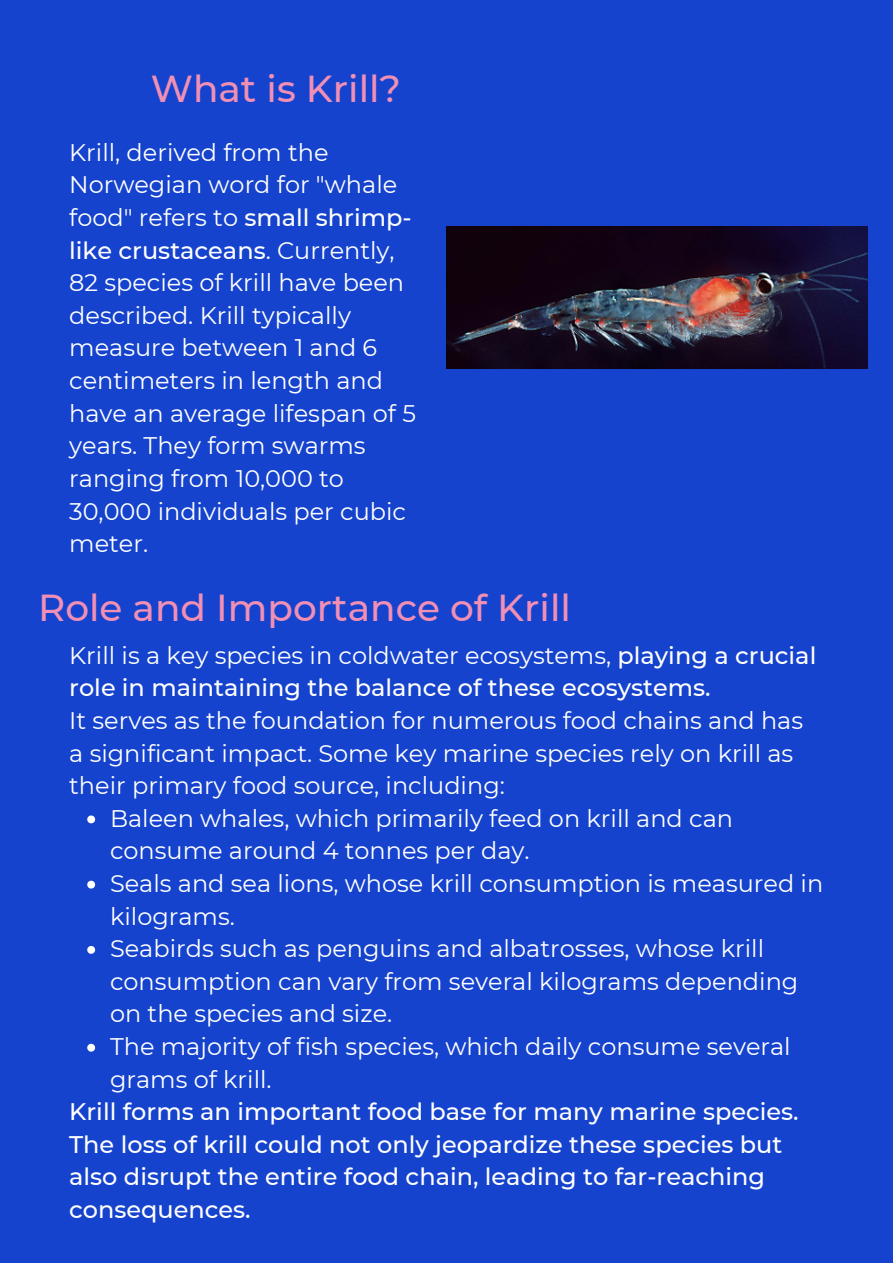
<style>
.page{position:relative;width:893px;height:1264px;background:#fff}
.page>*{position:absolute;margin:0;border:0;box-sizing:border-box;transform-origin:0 0}
.t1{font:500 37.5px "Montserrat";color:#f18fb5}
.t2{font:24px/32.5px "Montserrat";color:#fff}
.t3{font:500 24px/32.5px "Montserrat";color:#fff}
.s1{font-weight:500}
.s2{font-weight:400}
</style>
<div class="page">
<div style="left:0;top:0;width:892px;height:1262px;background:#1543cd"></div>
<img style="left:446px;top:226px;width:420px;height:143px">
<svg style="left:87px;top:815px;width:8px;height:8px"></svg>
<svg style="left:87px;top:880px;width:8px;height:8px"></svg>
<svg style="left:87px;top:946px;width:8px;height:7px"></svg>
<svg style="left:87px;top:1043px;width:8px;height:8px"></svg>
<p class="t1" style="left:151px;top:65px;width:252px">What is Krill?</p>
<p class="t2" style="left:69px;top:136px;width:348px">Krill, derived from the<br>Norwegian word for "whale food" refers to <span class="s1">small shrimp&shy;like crustaceans</span>. Currently,<br>82 species of krill have been described. Krill typically measure between 1 and 6 centimeters in length and have an average lifespan of 5 years. They form swarms ranging from 10,000 to<br>30,000 individuals per cubic meter.</p>
<p class="t1" style="left:38px;top:585px;width:534px">Role and Importance of Krill</p>
<p class="t3" style="left:69px;top:638px;width:748px"><span class="s2">Krill is a key species in coldwater ecosystems,</span> playing a crucial role in maintaining the balance of these ecosystems.</p>
<p class="t2" style="left:69px;top:704px;width:735px">It serves as the foundation for numerous food chains and has a significant impact. Some key marine species rely on krill as their primary food source, including:</p>
<p class="t2" style="left:110px;top:801px;width:624px">Baleen whales, which primarily feed on krill and can consume around 4 tonnes per day.</p>
<p class="t2" style="left:110px;top:867px;width:714px">Seals and sea lions, whose krill consumption is measured in kilograms.</p>
<p class="t2" style="left:110px;top:932px;width:689px">Seabirds such as penguins and albatrosses, whose krill consumption can vary from several kilograms depending on the species and size.</p>
<p class="t2" style="left:110px;top:1030px;width:682px">The majority of fish species, which daily consume several grams of krill.</p>
<p class="t3" style="left:69px;top:1095px;width:730px">Krill forms an important food base for many marine species.<br>The loss of krill could not only jeopardize these species but also disrupt the entire food chain, leading to far-reaching consequences.</p>
</div>
